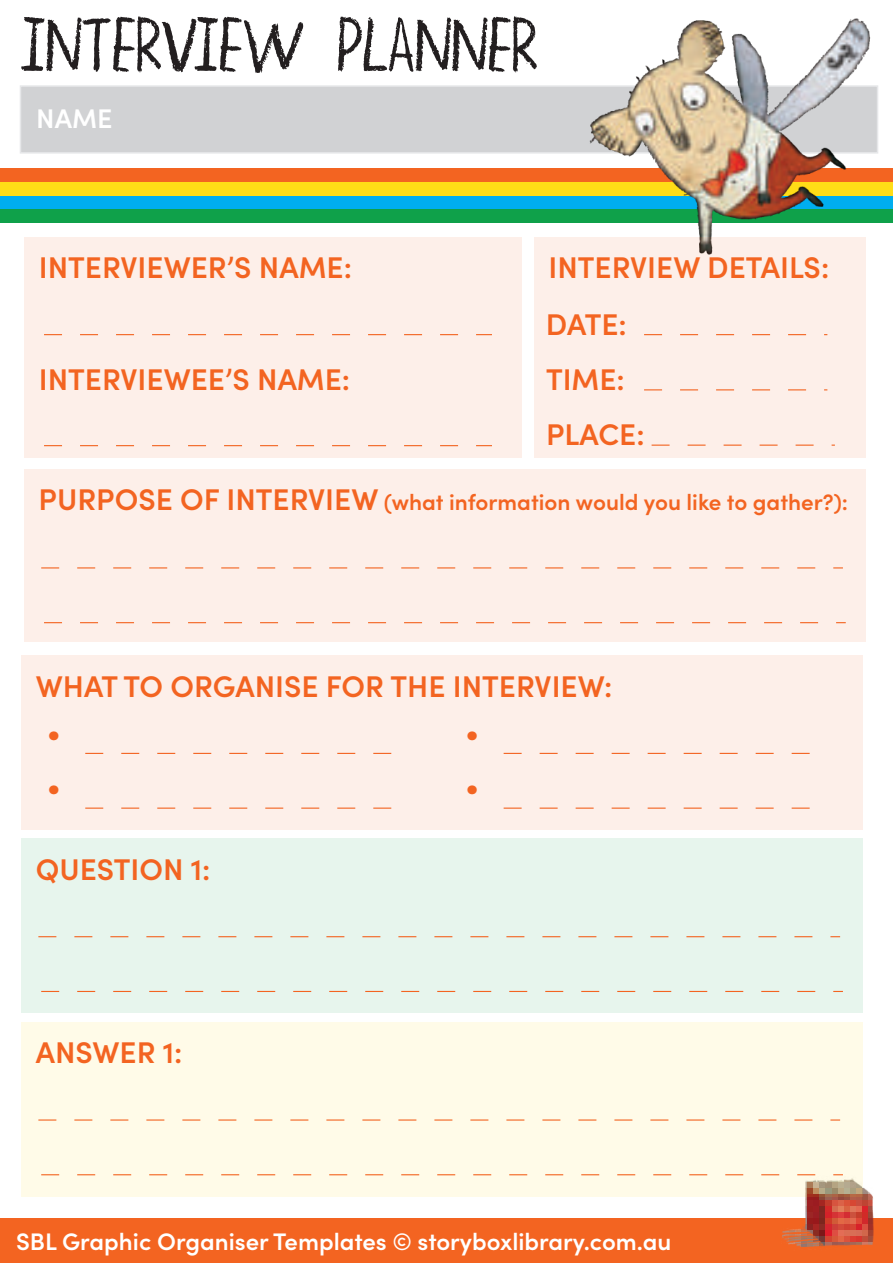
<style>
.page{position:relative;width:893px;height:1263px;background:#fff}
.page>*{position:absolute;margin:0;border:0;box-sizing:border-box;transform-origin:0 0}
.t1{font:60.9px "GUS GORDON sbl";color:#231f20}
.t2{font:600 30px/55.7px "Sofia Pro";color:#f36421}
.t3{font:600 27px "Sofia Pro";color:#fff}
.t4{font:600 24px "Sofia Pro";color:#fff}
.t5{font:600 22.5px "Sofia Pro";color:#f36421}
.s1{font-size:30px}
</style>
<div class="page">
<div style="left:0;top:209px;width:893px;height:13px;background:#0fa14a"></div>
<div style="left:0;top:195px;width:893px;height:14px;background:#00aeef"></div>
<div style="left:0;top:182px;width:893px;height:13px;background:#ffdd17"></div>
<div style="left:0;top:168px;width:893px;height:14px;background:#f36421"></div>
<div style="left:0;top:1218px;width:893px;height:45px;background:#f36421"></div>
<img style="left:764px;top:1187px;width:110px;height:60px">
<div style="left:20px;top:85px;width:858px;height:69px;background:#d1d2d4;border:2px solid #e6e7e9"></div>
<img style="left:583px;top:18px;width:310px;height:219px">
<div style="left:24px;top:469px;width:842px;height:173px;background:#fdefe9"></div>
<svg style="left:41px;top:567px;width:802px;height:1px"></svg>
<svg style="left:44px;top:622px;width:802px;height:1px"></svg>
<div style="left:21px;top:656px;width:842px;height:174px;background:#fdefe9"></div>
<svg style="left:85px;top:753px;width:307px;height:1px"></svg>
<svg style="left:85px;top:807px;width:307px;height:2px"></svg>
<svg style="left:504px;top:753px;width:306px;height:1px"></svg>
<svg style="left:504px;top:807px;width:306px;height:2px"></svg>
<div style="left:21px;top:839px;width:842px;height:174px;background:#e7f5ed"></div>
<svg style="left:38px;top:936px;width:802px;height:1px"></svg>
<svg style="left:41px;top:991px;width:802px;height:1px"></svg>
<div style="left:21px;top:1022px;width:842px;height:174px;background:#fffbe8"></div>
<svg style="left:38px;top:1119px;width:802px;height:1px"></svg>
<svg style="left:41px;top:1174px;width:802px;height:1px"></svg>
<div style="left:534px;top:237px;width:332px;height:221px;background:#fdefe9"></div>
<svg style="left:644px;top:334px;width:183px;height:1px"></svg>
<svg style="left:644px;top:389px;width:183px;height:1px"></svg>
<svg style="left:652px;top:445px;width:183px;height:1px"></svg>
<div style="left:24px;top:237px;width:497px;height:221px;background:#fdefe9"></div>
<svg style="left:44px;top:334px;width:448px;height:1px"></svg>
<svg style="left:44px;top:445px;width:448px;height:1px"></svg>
<h1 class="t1" style="left:20px;top:14px;width:518px">INTERVIEW PLANNER</h1>
<p class="t3" style="left:36px;top:99px;width:78px">NAME</p>
<p class="t2" style="left:39px;top:238px;width:315px">INTERVIEWER’S NAME:</p>
<p class="t2" style="left:39px;top:350px;width:313px">INTERVIEWEE’S NAME:</p>
<p class="t2" style="left:546px;top:238px;width:285px">INTERVIEW DETAILS:<br>DATE:<br>TIME:<br>PLACE:</p>
<p class="t5" style="left:39px;top:486px;width:811px"><span class="s1">PURPOSE OF INTERVIEW</span> (what information would you like to gather?):</p>
<p class="t2" style="left:47px;top:661px;width:567px;line-height:45.9px;text-indent:-11px">WHAT TO ORGANISE FOR THE INTERVIEW: •</p>
<p class="t2" style="left:465px;top:703px;width:15px;line-height:54.8px">• •</p>
<p class="t2" style="left:47px;top:757px;width:15px">•</p>
<p class="t2" style="left:36px;top:840px;width:176px">QUESTION 1:</p>
<p class="t2" style="left:36px;top:1023px;width:148px">ANSWER 1:</p>
<p class="t4" style="left:16px;top:1224px;width:657px">SBL Graphic Organiser Templates © storyboxlibrary.com.au</p>
</div>
